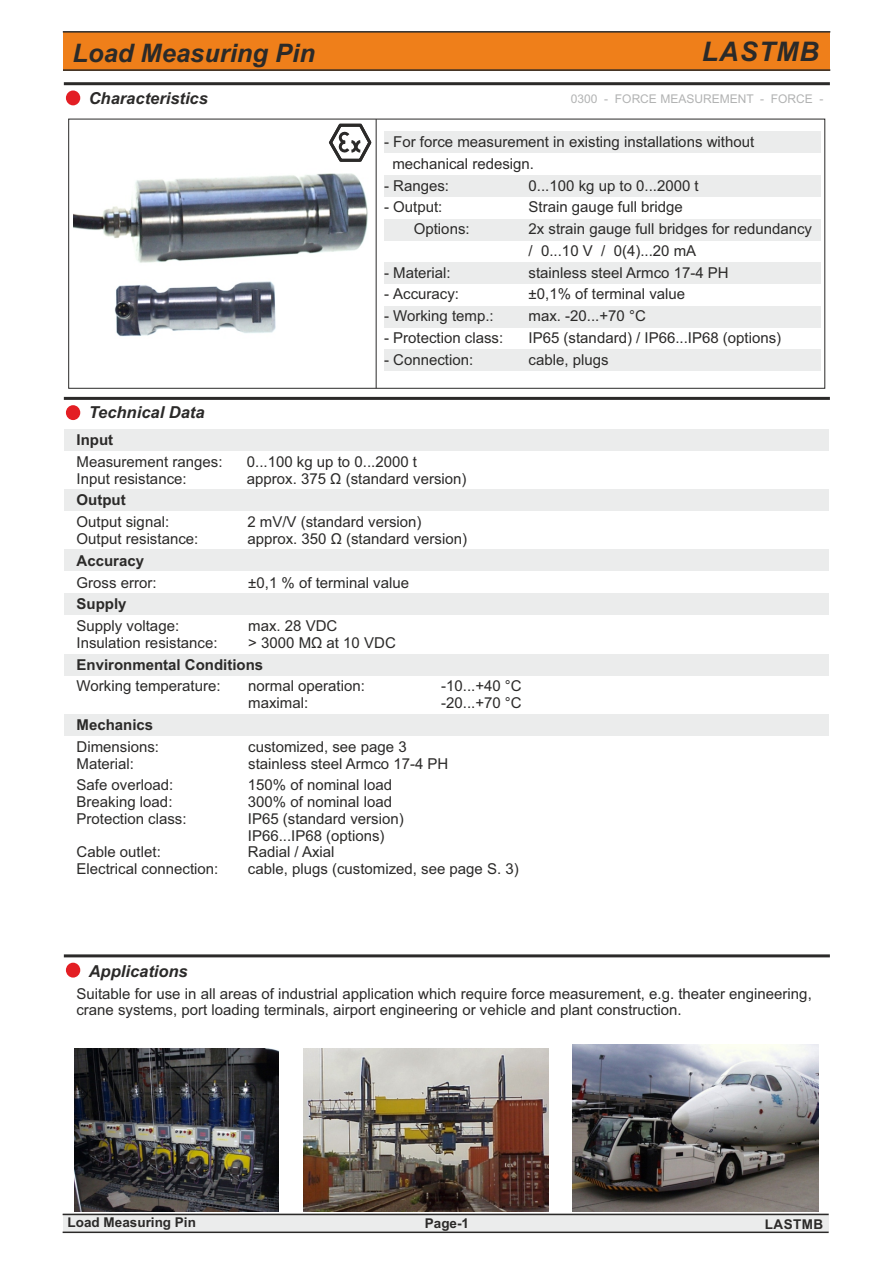
<style>
.page{position:relative;width:893px;height:1263px;background:#fff}
.page>*{position:absolute;margin:0;border:0;box-sizing:border-box;transform-origin:0 0}
.t1{font:italic 700 27px "Arial";letter-spacing:.035em;color:#2b2a29}
.t2{font:italic 700 25.5px "Arial";color:#2b2a29}
.t3{font:italic 700 16.5px "Arial";color:#2b2a29}
.t4{font:15px/16.8px "Arial";color:#2b2a29}
.t5{font:700 15px "Arial";color:#2b2a29}
.t6{font:700 13.5px "Arial";color:#2b2a29}
.t7{font:12px "Arial";color:#b2b3b3}
</style>
<div class="page">
<div style="left:64px;top:429px;width:764px;height:22px;background:#ebecec"></div>
<div style="left:64px;top:489px;width:764px;height:22px;background:#ebecec"></div>
<div style="left:64px;top:549px;width:764px;height:22px;background:#ebecec"></div>
<div style="left:64px;top:593px;width:764px;height:21px;background:#ebecec"></div>
<div style="left:64px;top:654px;width:764px;height:21px;background:#ebecec"></div>
<div style="left:64px;top:714px;width:764px;height:21px;background:#ebecec"></div>
<div style="left:384px;top:131px;width:437px;height:21px;background:#ebecec"></div>
<div style="left:384px;top:175px;width:437px;height:21px;background:#ebecec"></div>
<div style="left:384px;top:219px;width:437px;height:22px;background:#ebecec"></div>
<div style="left:384px;top:263px;width:437px;height:21px;background:#ebecec"></div>
<div style="left:384px;top:306px;width:437px;height:22px;background:#ebecec"></div>
<div style="left:384px;top:349px;width:437px;height:22px;background:#ebecec"></div>
<div style="left:63px;top:32px;width:767px;height:38px;background:#ef7f1a"></div>
<hr style="left:63px;top:31px;width:767px;height:2px;background:#2b2a29">
<hr style="left:63px;top:69px;width:767px;height:2px;background:#2b2a29">
<hr style="left:64px;top:82px;width:766px;height:3px;background:#2b2a29">
<div style="left:66px;top:90px;width:14px;height:15px;background:#e31e24;border-radius:50%"></div>
<hr style="left:64px;top:397px;width:766px;height:3px;background:#2b2a29">
<div style="left:66px;top:405px;width:14px;height:15px;background:#e31e24;border-radius:50%"></div>
<hr style="left:64px;top:954px;width:766px;height:3px;background:#2b2a29">
<div style="left:66px;top:963px;width:14px;height:14px;background:#e31e24;border-radius:50%"></div>
<div style="left:63px;top:1214px;width:765px;height:18px;background:#ebecec"></div>
<hr style="left:63px;top:1231px;width:766px;height:2px;background:#2b2a29">
<hr style="left:63px;top:1214px;width:766px;height:1px;background:#2b2a29">
<div style="left:68px;top:119px;width:757px;height:270px;border:1px solid #2b2a29"></div>
<hr style="left:376px;top:119px;width:1px;height:269px;background:#2b2a29">
<img style="left:74px;top:173px;width:294px;height:90px">
<svg style="left:329px;top:123px;width:43px;height:39px"></svg>
<img style="left:303px;top:1048px;width:246px;height:164px">
<img style="left:74px;top:1048px;width:205px;height:164px">
<img style="left:573px;top:1045px;width:245px;height:167px">
<img style="left:115px;top:281px;width:161px;height:56px">
<h2 class="t2" style="left:73px;top:43px;width:244px">Load Measuring Pin</h2>
<p class="t3" style="left:89px;top:92px;width:121px">Characteristics</p>
<p class="t3" style="left:89px;top:406px;width:117px">Technical Data</p>
<h1 class="t1" style="left:702px;top:42px;width:119px">LASTMB</h1>
<p class="t7" style="left:571px;top:94px;width:254px">0300 - FORCE MEASUREMENT - FORCE -</p>
<p class="t4" style="left:392px;top:132px;width:363px;line-height:21.8px;text-indent:-8px">- For force measurement in existing installations without mechanical redesign.</p>
<p class="t4" style="left:384px;top:178px;width:67px">- Ranges:</p>
<p class="t4" style="left:529px;top:178px;width:172px">0...100 kg up to 0...2000 t</p>
<p class="t4" style="left:384px;top:200px;width:60px">- Output:</p>
<p class="t4" style="left:529px;top:200px;width:156px">Strain gauge full bridge</p>
<p class="t4" style="left:414px;top:222px;width:57px">Options:</p>
<p class="t4" style="left:529px;top:219px;width:285px;line-height:21.8px">2x strain gauge full bridges for redundancy / 0...10 V / 0(4)...20 mA</p>
<p class="t4" style="left:384px;top:265px;width:68px">- Material:</p>
<p class="t4" style="left:529px;top:265px;width:202px">stainless steel Armco 17-4 PH</p>
<p class="t4" style="left:384px;top:287px;width:77px">- Accuracy:</p>
<p class="t4" style="left:529px;top:287px;width:158px">±0,1% of terminal value</p>
<p class="t4" style="left:384px;top:309px;width:111px">- Working temp.:</p>
<p class="t4" style="left:529px;top:309px;width:119px">max. -20...+70 °C</p>
<p class="t4" style="left:384px;top:331px;width:121px">- Protection class:</p>
<p class="t4" style="left:529px;top:331px;width:254px">IP65 (standard) / IP66...IP68 (options)</p>
<p class="t4" style="left:384px;top:352px;width:91px">- Connection:</p>
<p class="t4" style="left:529px;top:352px;width:82px">cable, plugs</p>
<p class="t5" style="left:77px;top:434px;width:38px">Input</p>
<p class="t4" style="left:77px;top:454px;width:147px">Measurement ranges:</p>
<p class="t4" style="left:247px;top:454px;width:172px">0...100 kg up to 0...2000 t</p>
<p class="t4" style="left:77px;top:471px;width:112px">Input resistance:</p>
<p class="t4" style="left:247px;top:471px;width:221px">approx. 375 Ω (standard version)</p>
<p class="t5" style="left:77px;top:494px;width:51px">Output</p>
<p class="t4" style="left:77px;top:515px;width:94px">Output signal:</p>
<p class="t4" style="left:247px;top:515px;width:176px">2 mV/V (standard version)</p>
<p class="t4" style="left:77px;top:532px;width:123px">Output resistance:</p>
<p class="t4" style="left:247px;top:532px;width:221px">approx. 350 Ω (standard version)</p>
<p class="t5" style="left:77px;top:555px;width:69px">Accuracy</p>
<p class="t4" style="left:77px;top:575px;width:82px">Gross error:</p>
<p class="t4" style="left:248px;top:575px;width:162px">±0,1 % of terminal value</p>
<p class="t5" style="left:77px;top:598px;width:52px">Supply</p>
<p class="t4" style="left:77px;top:619px;width:104px">Supply voltage:</p>
<p class="t4" style="left:248px;top:619px;width:91px">max. 28 VDC</p>
<p class="t4" style="left:77px;top:635px;width:142px">Insulation resistance:</p>
<p class="t4" style="left:248px;top:635px;width:149px">&gt; 3000 MΩ at 10 VDC</p>
<p class="t5" style="left:77px;top:659px;width:188px">Environmental Conditions</p>
<p class="t4" style="left:77px;top:679px;width:145px">Working temperature:</p>
<p class="t4" style="left:248px;top:679px;width:118px">normal operation:</p>
<p class="t4" style="left:441px;top:679px;width:82px">-10...+40 °C</p>
<p class="t4" style="left:248px;top:696px;width:61px">maximal:</p>
<p class="t4" style="left:441px;top:696px;width:82px">-20...+70 °C</p>
<p class="t5" style="left:77px;top:719px;width:78px">Mechanics</p>
<p class="t4" style="left:77px;top:739px;width:84px">Dimensions:</p>
<p class="t4" style="left:248px;top:739px;width:160px">customized, see page 3</p>
<p class="t4" style="left:77px;top:756px;width:59px">Material:</p>
<p class="t4" style="left:248px;top:756px;width:202px">stainless steel Armco 17-4 PH</p>
<p class="t4" style="left:77px;top:778px;width:98px">Safe overload:</p>
<p class="t4" style="left:248px;top:778px;width:146px">150% of nominal load</p>
<p class="t4" style="left:77px;top:795px;width:97px">Breaking load:</p>
<p class="t4" style="left:248px;top:795px;width:146px">300% of nominal load</p>
<p class="t4" style="left:77px;top:811px;width:112px">Protection class:</p>
<p class="t4" style="left:248px;top:811px;width:157px">IP65 (standard version)<br>IP66...IP68 (options)</p>
<p class="t4" style="left:77px;top:845px;width:86px">Cable outlet:</p>
<p class="t4" style="left:248px;top:845px;width:88px">Radial / Axial</p>
<p class="t4" style="left:77px;top:862px;width:143px">Electrical connection:</p>
<p class="t4" style="left:248px;top:862px;width:272px">cable, plugs (customized, see page S. 3)</p>
<p class="t3" style="left:89px;top:964px;width:101px">Applications</p>
<p class="t4" style="left:76px;top:986px;width:737px">Suitable for use in all areas of industrial application which require force measurement, e.g. theater engineering, crane systems, port loading terminals, airport engineering or vehicle and plant construction.</p>
<p class="t6" style="left:68px;top:1217px;width:130px">Load Measuring Pin</p>
<p class="t6" style="left:425px;top:1218px;width:46px">Page-1</p>
<p class="t6" style="left:765px;top:1219px;width:60px">LASTMB</p>
</div>
